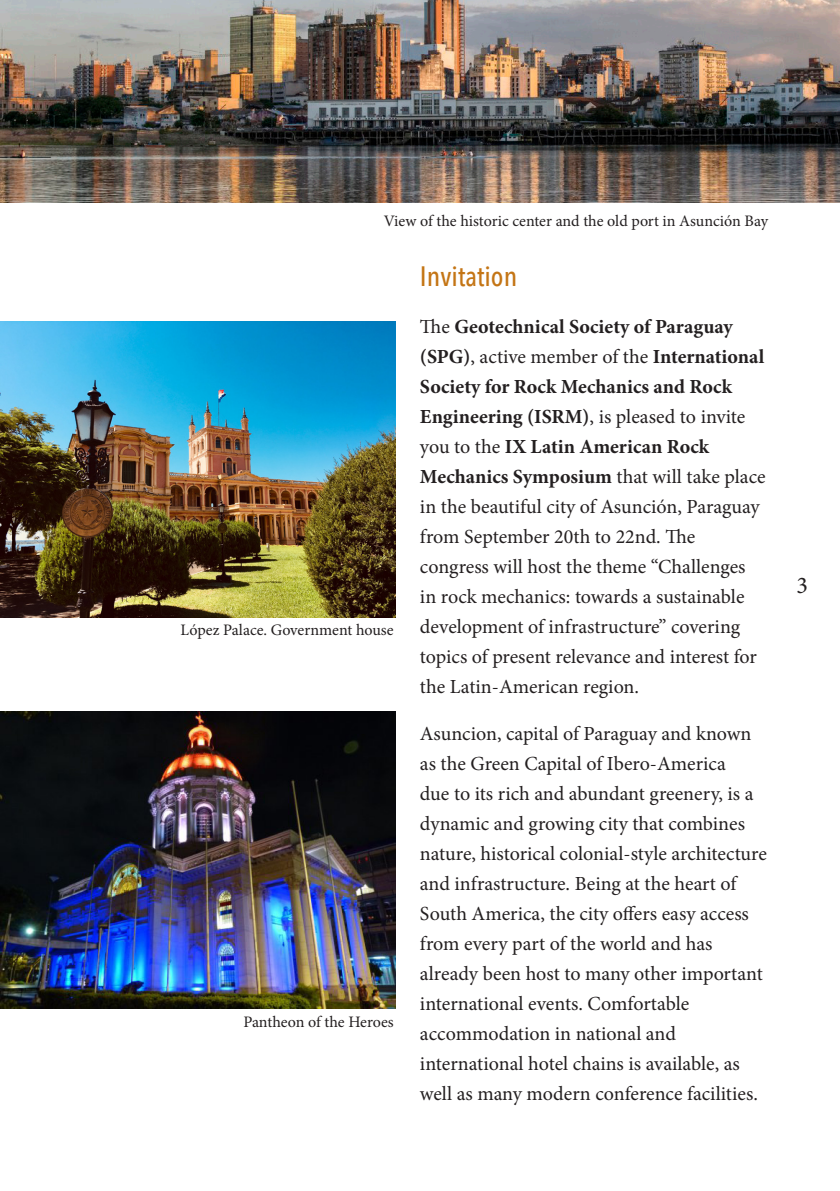
<style>
.page{position:relative;width:840px;height:1191px;background:#fff}
.page>*{position:absolute;margin:0;border:0;box-sizing:border-box;transform-origin:0 0}
.t1{font:500 28px "Avenir Next Condensed";color:#c47515}
.t2{font:24px "Minion Pro";color:#231f20}
.t3{font:20px/30px "Minion Pro";letter-spacing:-.005em;color:#231f20}
.t4{font:16px "Minion Pro";color:#231f20}
.s1{font-weight:700}
</style>
<div class="page">
<img style="left:0;top:0;width:839px;height:203px">
<img style="left:0;top:321px;width:395px;height:296px">
<img style="left:0;top:711px;width:395px;height:297px">
<img style="left:0;top:462px;width:1px;height:426px">
<p class="t4" style="left:383px;top:210px;width:386px">View of the historic center and the old port in Asunción Bay</p>
<p class="t4" style="left:180px;top:619px;width:214px">López Palace. Government house</p>
<p class="t4" style="left:243px;top:1010px;width:152px">Pantheon of the Heroes</p>
<p class="t1" style="left:420px;top:259px;width:99px">Invitation</p>
<p class="t3" style="left:420px;top:311px;width:347px">The <span class="s1">Geotechnical Society of Paraguay (SPG)</span>, active member of the <span class="s1">International Society for Rock Mechanics and Rock Engineering (ISRM)</span>, is pleased to invite you to the <span class="s1">IX Latin American Rock Mechanics Symposium</span> that will take place in the beautiful city of Asunción, Paraguay from September 20th to 22nd. The congress will host the theme “Challenges in rock mechanics: towards a sustainable development of infrastructure” covering topics of present relevance and interest for the Latin-American region.</p>
<p class="t3" style="left:420px;top:718px;width:348px">Asuncion, capital of Paraguay and known as the Green Capital of Ibero-America<br>due to its rich and abundant greenery, is a dynamic and growing city that combines nature, historical colonial-style architecture and infrastructure. Being at the heart of South America, the city offers easy access from every part of the world and has already been host to many other important international events. Comfortable accommodation in national and international hotel chains is available, as well as many modern conference facilities.</p>
<p class="t2" style="left:796px;top:569px;width:13px">3</p>
</div>
